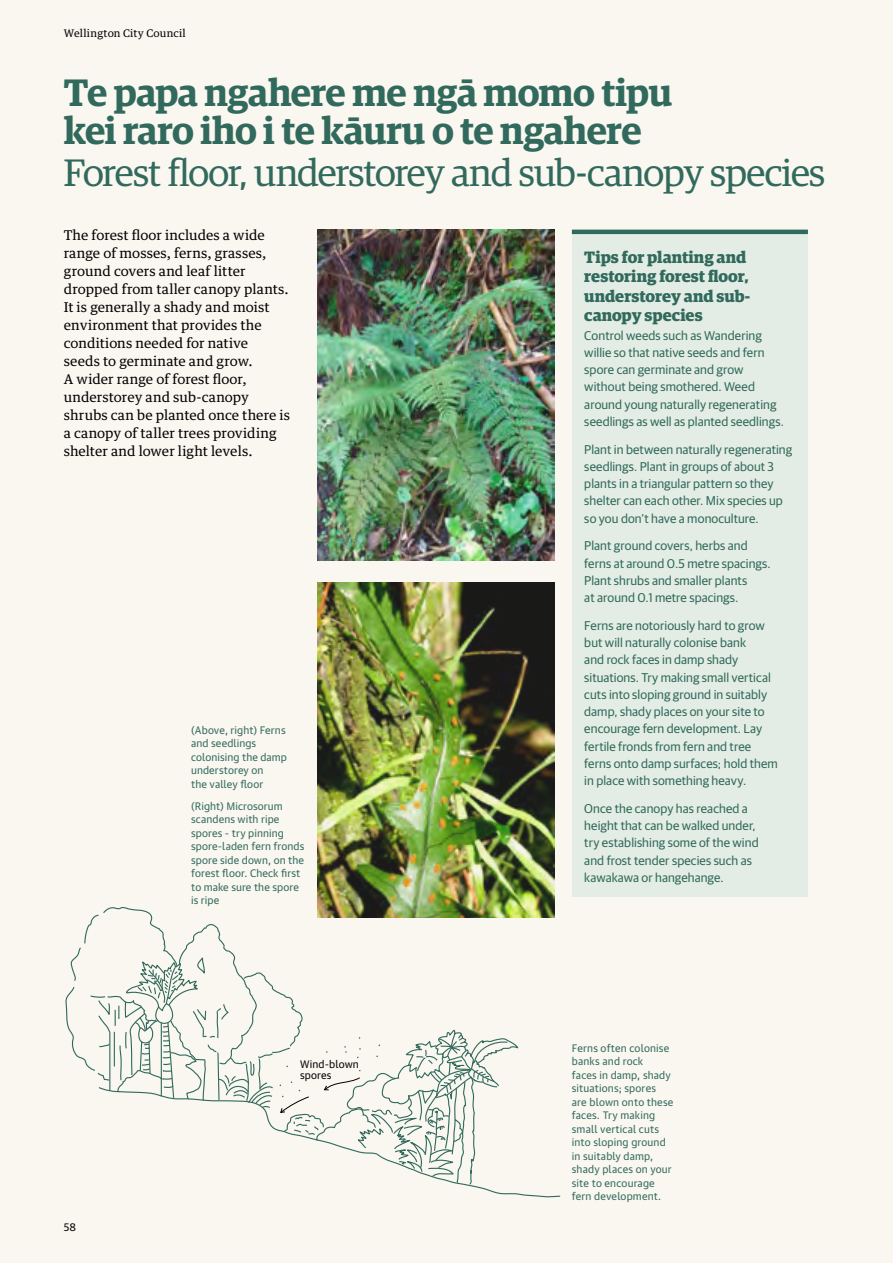
<style>
.page{position:relative;width:893px;height:1263px;background:#faf6f0}
.page>*{position:absolute;margin:0;border:0;box-sizing:border-box;transform-origin:0 0}
.t1{font:600 38.25px/38.2px "Guardian Egyp";letter-spacing:-.015em;color:#316a5c}
.t2{font:38.25px "Guardian Egyp";letter-spacing:-.025em;color:#316a5c}
.t3{font:700 16.5px/19.5px "Guardian Egyp";color:#316a5c}
.t4{font:13.5px/18px "Guardian Text Egyp";letter-spacing:.005em;color:#000}
.t5{font:12.75px/17.2px "Guardian Sans";letter-spacing:.005em;color:#316a5c}
.t6{font:10.5px/13.5px "Guardian Text Sans";letter-spacing:.01em;color:#316a5c}
.t7{font:10.5px "Guardian Text Egyp";letter-spacing:.02em;color:#000}
.t8{font:10.5px/11.1px "Guardian Text Sans";letter-spacing:.01em;color:#000}
</style>
<div class="page">
<img style="left:318px;top:230px;width:236px;height:331px">
<img style="left:318px;top:582px;width:236px;height:336px">
<div style="left:572px;top:232px;width:236px;height:665px;background:#e4ede5"></div>
<hr style="left:572px;top:230px;width:236px;height:4px;background:#316a5c">
<svg style="left:65px;top:906px;width:456px;height:289px"></svg>
<p class="t7" style="left:64px;top:25px;width:124px">Wellington City Council</p>
<h1 class="t1" style="left:64px;top:70px;width:610px">Te papa ngahere me ngā momo tipu kei raro iho i te kāuru o te ngahere</h1>
<h1 class="t2" style="left:64px;top:146px;width:763px">Forest floor, understorey and sub-canopy species</h1>
<p class="t4" style="left:64px;top:225px;width:228px">The forest floor includes a wide range of mosses, ferns, grasses, ground covers and leaf litter dropped from taller canopy plants.<br>It is generally a shady and moist environment that provides the conditions needed for native<br>seeds to germinate and grow.<br>A wider range of forest floor, understorey and sub-canopy shrubs can be planted once there is a canopy of taller trees providing shelter and lower light levels.</p>
<p class="t6" style="left:191px;top:722px;width:97px">(Above, right) Ferns and seedlings colonising the damp understorey on<br>the valley floor</p>
<p class="t6" style="left:191px;top:798px;width:115px">(Right) Microsorum scandens with ripe spores - try pinning spore-laden fern fronds spore side down, on the forest floor. Check first to make sure the spore is ripe</p>
<p class="t8" style="left:64px;top:1220px;width:14px">58</p>
<p class="t8" style="left:300px;top:1057px;width:60px">Wind-blown spores</p>
<p class="t3" style="left:584px;top:245px;width:168px">Tips for planting and restoring forest floor, understorey and sub&shy;canopy species</p>
<p class="t5" style="left:584px;top:326px;width:201px">Control weeds such as Wandering willie so that native seeds and fern spore can germinate and grow without being smothered. Weed around young naturally regenerating seedlings as well as planted seedlings.</p>
<p class="t5" style="left:584px;top:440px;width:209px">Plant in between naturally regenerating seedlings. Plant in groups of about 3 plants in a triangular pattern so they shelter can each other. Mix species up so you don’t have a monoculture.</p>
<p class="t5" style="left:584px;top:536px;width:188px">Plant ground covers, herbs and ferns at around 0.5 metre spacings.<br>Plant shrubs and smaller plants<br>at around 0.1 metre spacings.</p>
<p class="t5" style="left:584px;top:616px;width:195px">Ferns are notoriously hard to grow but will naturally colonise bank<br>and rock faces in damp shady situations. Try making small vertical cuts into sloping ground in suitably damp, shady places on your site to encourage fern development. Lay fertile fronds from fern and tree ferns onto damp surfaces; hold them in place with something heavy.</p>
<p class="t5" style="left:584px;top:799px;width:176px">Once the canopy has reached a height that can be walked under, try establishing some of the wind and frost tender species such as kawakawa or hangehange.</p>
<p class="t6" style="left:572px;top:1040px;width:103px">Ferns often colonise banks and rock<br>faces in damp, shady situations; spores are blown onto these faces. Try making small vertical cuts into sloping ground in suitably damp, shady places on your site to encourage fern development.</p>
</div>
